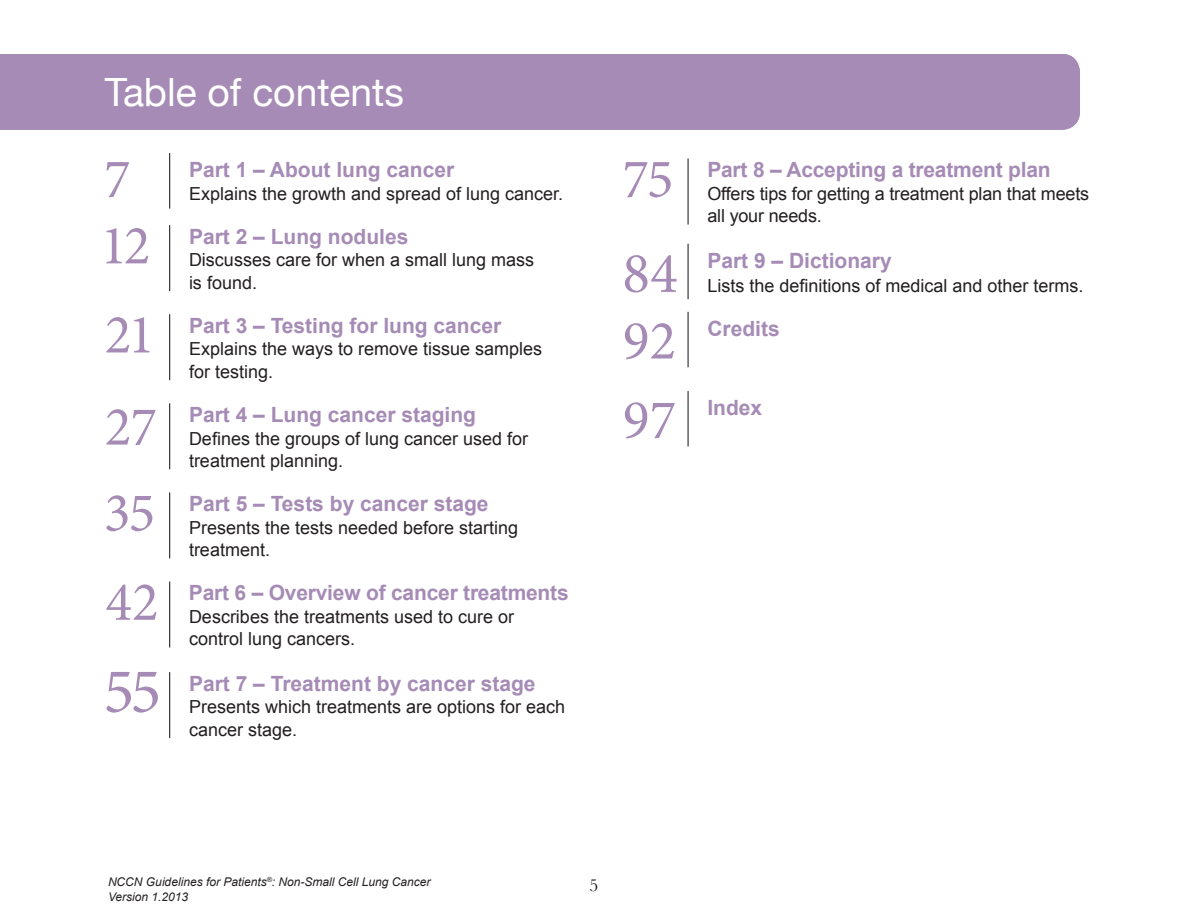
<style>
.page{position:relative;width:1188px;height:918px;background:#fff}
.page>*{position:absolute;margin:0;border:0;box-sizing:border-box;transform-origin:0 0}
.t1{font:64.05px "Minion Pro";color:#a58bb5}
.t2{font:57.9px "Minion Pro";color:#a58bb5}
.t3{font:55.65px "Minion Pro";letter-spacing:-.03em;color:#a58bb5}
.t4{font:39px "Helvetica Neue";color:#fff}
.t5{font:700 21px "Arial";color:#a58bb5}
.t6{font:18px/22.5px "Arial";color:#231f20}
.t7{font:18px "Baskerville";color:#231f20}
.t8{font:italic 12px "Arial";color:#231f20}
</style>
<div class="page">
<div style="left:0;top:54px;width:1080px;height:76px;background:#a58bb5"></div>
<svg style="left:169px;top:153px;width:2px;height:56px"></svg>
<svg style="left:169px;top:225px;width:2px;height:66px"></svg>
<svg style="left:169px;top:314px;width:2px;height:66px"></svg>
<svg style="left:169px;top:403px;width:2px;height:66px"></svg>
<svg style="left:169px;top:492px;width:2px;height:66px"></svg>
<svg style="left:169px;top:582px;width:2px;height:66px"></svg>
<svg style="left:169px;top:672px;width:2px;height:66px"></svg>
<h3 class="t4" style="left:105px;top:59px;width:301px">Table of contents</h3>
<h3 class="t4" style="left:105px;top:59px;width:118px">Part X:</h3>
<h3 class="t4" style="left:244px;top:59px;width:231px">Lorem Ipsum</h3>
<h3 class="t3" style="left:104px;top:142px;width:28px">7</h3>
<p class="t5" style="left:189px;top:156px;width:267px">Part 1 – About lung cancer</p>
<p class="t6" style="left:189px;top:182px;width:376px">Explains the growth and spread of lung cancer.</p>
<h3 class="t3" style="left:100px;top:208px;width:52px">12</h3>
<p class="t5" style="left:189px;top:222px;width:221px">Part 2 – Lung nodules</p>
<p class="t6" style="left:189px;top:249px;width:347px">Discusses care for when a small lung mass is found.</p>
<h3 class="t3" style="left:105px;top:297px;width:52px">21</h3>
<p class="t5" style="left:189px;top:312px;width:314px">Part 3 – Testing for lung cancer</p>
<p class="t6" style="left:189px;top:338px;width:355px">Explains the ways to remove tissue samples for testing.</p>
<h3 class="t3" style="left:105px;top:390px;width:54px">27</h3>
<p class="t5" style="left:189px;top:401px;width:289px">Part 4 – Lung cancer staging</p>
<p class="t6" style="left:189px;top:427px;width:341px">Defines the groups of lung cancer used for treatment planning.</p>
<h3 class="t3" style="left:104px;top:476px;width:53px">35</h3>
<p class="t5" style="left:189px;top:490px;width:301px">Part 5 – Tests by cancer stage</p>
<p class="t6" style="left:189px;top:516px;width:331px">Presents the tests needed before starting treatment.</p>
<h3 class="t3" style="left:105px;top:565px;width:55px">42</h3>
<p class="t5" style="left:189px;top:579px;width:381px">Part 6 – Overview of cancer treatments</p>
<p class="t6" style="left:189px;top:605px;width:327px">Describes the treatments used to cure or control lung cancers.</p>
<h1 class="t1" style="left:103px;top:649px;width:59px">55</h1>
<p class="t5" style="left:189px;top:669px;width:348px">Part 7 – Treatment by cancer stage</p>
<p class="t6" style="left:189px;top:696px;width:378px">Presents which treatments are options for each cancer stage.</p>
<h3 class="t3" style="left:622px;top:142px;width:53px">75</h3>
<p class="t5" style="left:707px;top:156px;width:345px">Part 8 – Accepting a treatment plan</p>
<p class="t6" style="left:707px;top:182px;width:383px">Offers tips for getting a treatment plan that meets all your needs.</p>
<h2 class="t2" style="left:622px;top:235px;width:57px">84</h2>
<p class="t5" style="left:707px;top:247px;width:186px">Part 9 – Dictionary</p>
<p class="t6" style="left:707px;top:275px;width:378px">Lists the definitions of medical and other terms.</p>
<h3 class="t3" style="left:623px;top:303px;width:55px">92</h3>
<p class="t5" style="left:707px;top:315px;width:74px">Credits</p>
<h3 class="t3" style="left:623px;top:383px;width:55px">97</h3>
<p class="t5" style="left:707px;top:394px;width:56px">Index</p>
<p class="t8" style="left:108px;top:874px;width:324px">NCCN Guidelines for Patients<sup>®</sup>: Non-Small Cell Lung Cancer</p>
<p class="t7" style="left:590px;top:874px;width:10px">5</p>
<p class="t8" style="left:108px;top:889px;width:82px">Version 1.2013</p>
</div>
